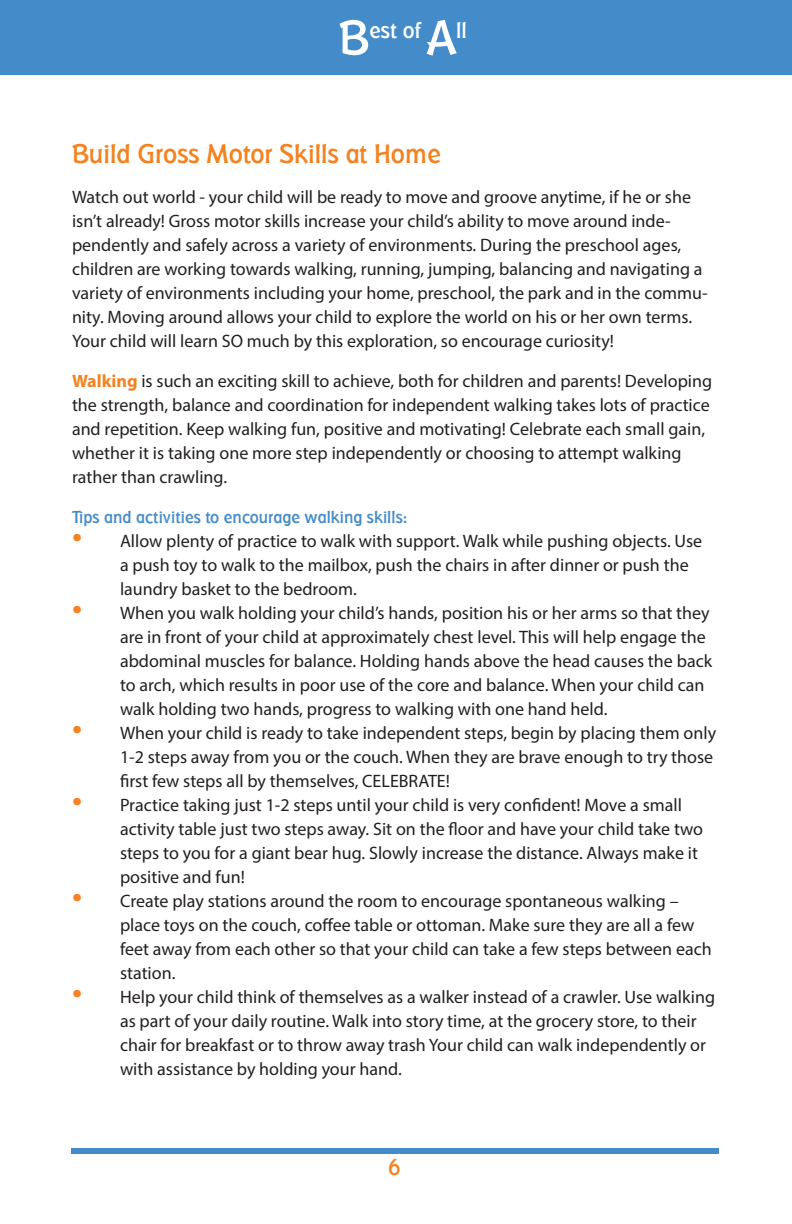
<style>
.page{position:relative;width:792px;height:1224px;background:#fff}
.page>*{position:absolute;margin:0;border:0;box-sizing:border-box;transform-origin:0 0}
.heading{font:500 28px "Badger";color:#f58220}
.t1{font:500 23.6px "Badger";color:#f58220}
.t2{font:500 23.4px "Badger";color:#fff}
.Basic{font:18px/24px "Myriad Pro";color:#231f20}
.tip_heading{font:500 18px "Badger";color:#448bca}
.s1{font-size:50.4px}
.s2{font-weight:700;color:#f58220}
.s3{font-size:36px;color:#f58220}
</style>
<div class="page">
<div style="left:0;top:0;width:792px;height:75px;background:#448bca"></div>
<div style="left:71px;top:1148px;width:648px;height:5px;background:#448bca"></div>
<p class="t2" style="left:339px;top:14px;width:130px"><span class="s1">B</span>est of <span class="s1">A</span>ll</p>
<p class="heading" style="left:72px;top:134px;width:371px">Build Gross Motor Skills at Home</p>
<p class="Basic" style="left:72px;top:184px;width:637px">Watch out world - your child will be ready to move and groove anytime, if he or she isn’t already! Gross motor skills increase your child’s ability to move around inde&shy;pendently and safely across a variety of environments. During the preschool ages, children are working towards walking, running, jumping, balancing and navigating a variety of environments including your home, preschool, the park and in the commu&shy;nity. Moving around allows your child to explore the world on his or her own terms.<br>Your child will learn SO much by this exploration, so encourage curiosity!</p>
<p class="Basic" style="left:72px;top:368px;width:642px"><span class="s2">Walking</span> is such an exciting skill to achieve, both for children and parents! Developing the strength, balance and coordination for independent walking takes lots of practice and repetition. Keep walking fun, positive and motivating! Celebrate each small gain, whether it is taking one more step independently or choosing to attempt walking rather than crawling.</p>
<p class="tip_heading" style="left:72px;top:504px;width:337px">Tips and activities to encourage walking skills:</p>
<p class="Basic" style="left:120px;top:528px;width:584px;text-indent:-48px"><span class="s3">•</span> Allow plenty of practice to walk with support. Walk while pushing objects. Use a push toy to walk to the mailbox, push the chairs in after dinner or push the laundry basket to the bedroom.</p>
<p class="Basic" style="left:120px;top:600px;width:594px;text-indent:-48px"><span class="s3">•</span> When you walk holding your child’s hands, position his or her arms so that they are in front of your child at approximately chest level. This will help engage the abdominal muscles for balance. Holding hands above the head causes the back to arch, which results in poor use of the core and balance. When your child can walk holding two hands, progress to walking with one hand held.</p>
<p class="Basic" style="left:120px;top:720px;width:598px;text-indent:-48px"><span class="s3">•</span> When your child is ready to take independent steps, begin by placing them only<br>1-2 steps away from you or the couch. When they are brave enough to try those first few steps all by themselves, CELEBRATE!</p>
<p class="Basic" style="left:120px;top:792px;width:585px;text-indent:-48px"><span class="s3">•</span> Practice taking just 1-2 steps until your child is very confident! Move a small activity table just two steps away. Sit on the floor and have your child take two steps to you for a giant bear hug. Slowly increase the distance. Always make it positive and fun!</p>
<p class="Basic" style="left:120px;top:888px;width:593px;text-indent:-48px"><span class="s3">•</span> Create play stations around the room to encourage spontaneous walking – place toys on the couch, coffee table or ottoman. Make sure they are all a few feet away from each other so that your child can take a few steps between each station.</p>
<p class="Basic" style="left:120px;top:984px;width:597px;text-indent:-48px"><span class="s3">•</span> Help your child think of themselves as a walker instead of a crawler. Use walking as part of your daily routine. Walk into story time, at the grocery store, to their chair for breakfast or to throw away trash Your child can walk independently or with assistance by holding your hand.</p>
<h2 class="t1" style="left:388px;top:1151px;width:14px">6</h2>
</div>
